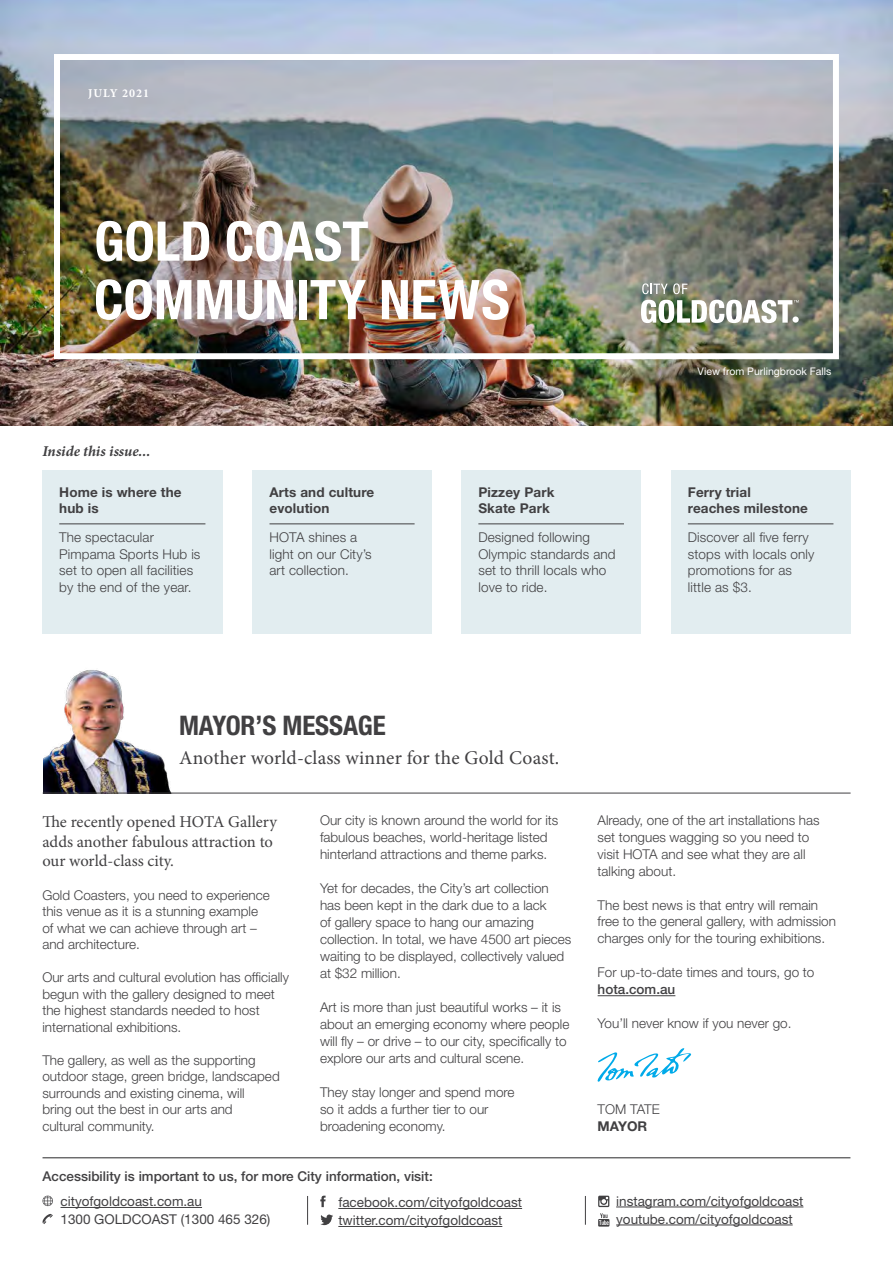
<style>
.page{position:relative;width:893px;height:1263px;background:#fff}
.page>*{position:absolute;margin:0;border:0;box-sizing:border-box;transform-origin:0 0}
.t1{font:700 condensed 54.75px/58.5px "Helvetica Neue LT Std";color:#fff}
.t2{font:700 condensed 27px "Helvetica Neue LT Std";letter-spacing:-.005em;color:#414042}
.t3{font:19.5px "Minion Pro";letter-spacing:.005em;color:#414042}
.t4{font:16.5px/19.5px "Minion Pro";color:#414042}
.t5{font:italic 700 15px "Minion Pro";color:#414042}
.t6{font:300 13.5px/16.5px "Helvetica Neue LT Std";color:#414042}
.t7{font:13.5px/18px "Helvetica Neue LT Std";color:#414042}
.t8{font:700 13.5px/16.5px "Helvetica Neue LT Std";letter-spacing:.01em;color:#414042}
.t9{font:500 13.5px "Helvetica Neue LT Std";color:#414042}
.t10{font:700 12px "Minion Pro";letter-spacing:.08em;color:#fff}
.t11{font:10.5px "Helvetica Neue LT Std";color:#fff}
</style>
<div class="page">
<img style="left:0;top:0;width:893px;height:425px">
<img style="left:630px;top:334px;width:263px;height:81px">
<hr style="left:61px;top:1207px;width:141px;height:1px;background:#414042">
<svg style="left:43px;top:1196px;width:10px;height:10px"></svg>
<svg style="left:42px;top:1213px;width:11px;height:11px"></svg>
<hr style="left:338px;top:1208px;width:184px;height:1px;background:#414042">
<hr style="left:338px;top:1226px;width:164px;height:1px;background:#414042">
<svg style="left:320px;top:1196px;width:6px;height:11px"></svg>
<svg style="left:320px;top:1214px;width:13px;height:11px"></svg>
<hr style="left:616px;top:1206px;width:187px;height:1px;background:#414042">
<hr style="left:616px;top:1224px;width:177px;height:1px;background:#414042">
<svg style="left:598px;top:1196px;width:11px;height:11px"></svg>
<svg style="left:598px;top:1213px;width:11px;height:13px"></svg>
<svg style="left:307px;top:1196px;width:1px;height:29px"></svg>
<svg style="left:585px;top:1196px;width:1px;height:29px"></svg>
<hr style="left:43px;top:1157px;width:807px;height:1px;background:#414042">
<img style="left:61px;top:61px;width:771px;height:291px">
<div style="left:54px;top:54px;width:785px;height:305px;border:6px solid #fff"></div>
<svg style="left:642px;top:283px;width:45px;height:11px"></svg>
<svg style="left:641px;top:300px;width:158px;height:23px"></svg>
<div style="left:42px;top:470px;width:180px;height:164px;background:#e2edf0"></div>
<hr style="left:59px;top:524px;width:146px;height:1px;background:#414042">
<div style="left:461px;top:470px;width:180px;height:164px;background:#e2edf0"></div>
<hr style="left:478px;top:524px;width:146px;height:1px;background:#414042">
<div style="left:671px;top:470px;width:179px;height:164px;background:#e2edf0"></div>
<hr style="left:688px;top:524px;width:145px;height:1px;background:#414042">
<div style="left:252px;top:470px;width:180px;height:164px;background:#e2edf0"></div>
<hr style="left:269px;top:524px;width:146px;height:1px;background:#414042">
<hr style="left:598px;top:995px;width:77px;height:1px;background:#414042">
<svg style="left:597px;top:1048px;width:95px;height:34px"></svg>
<img style="left:43px;top:670px;width:134px;height:123px">
<hr style="left:43px;top:793px;width:808px;height:1px;background:#414042">
<p class="t10" style="left:88px;top:84px;width:62px">JULY 2021</p>
<h1 class="t1" style="left:94px;top:211px;width:417px">GOLD COAST<br>COMMUNITY NEWS</h1>
<p class="t5" style="left:43px;top:441px;width:109px">Inside this issue...</p>
<p class="t8" style="left:59px;top:483px;width:124px">Home is where the hub is</p>
<p class="t6" style="left:59px;top:529px;width:143px">The spectacular<br>Pimpama Sports Hub is set to open all facilities by the end of the year.</p>
<p class="t8" style="left:269px;top:483px;width:106px">Arts and culture evolution</p>
<p class="t6" style="left:269px;top:529px;width:104px">HOTA shines a light on our City’s art collection.</p>
<p class="t8" style="left:478px;top:483px;width:78px">Pizzey Park<br>Skate Park</p>
<p class="t6" style="left:478px;top:529px;width:139px">Designed following<br>Olympic standards and set to thrill locals who love to ride.</p>
<h2 class="t2" style="left:179px;top:709px;width:208px">MAYOR’S MESSAGE</h2>
<h3 class="t3" style="left:179px;top:744px;width:382px">Another world-class winner for the Gold Coast.</h3>
<p class="t11" style="left:698px;top:365px;width:135px">View from Purlingbrook Falls</p>
<p class="t8" style="left:688px;top:483px;width:122px">Ferry trial<br>reaches milestone</p>
<p class="t6" style="left:688px;top:529px;width:128px">Discover all five ferry stops with locals only promotions for as little as $3.</p>
<p class="t4" style="left:42px;top:812px;width:236px">The recently opened HOTA Gallery adds another fabulous attraction to our world-class city.</p>
<p class="t6" style="left:42px;top:886px;width:229px">Gold Coasters, you need to experience this venue as it is a stunning example of what we can achieve through art – and architecture.</p>
<p class="t6" style="left:42px;top:969px;width:248px">Our arts and cultural evolution has officially begun with the gallery designed to meet the highest standards needed to host international exhibitions.</p>
<p class="t6" style="left:42px;top:1051px;width:239px">The gallery, as well as the supporting outdoor stage, green bridge, landscaped surrounds and existing cinema, will<br>bring out the best in our arts and<br>cultural community.</p>
<p class="t6" style="left:320px;top:811px;width:240px;line-height:17px">Our city is known around the world for its fabulous beaches, world-heritage listed hinterland attractions and theme parks.</p>
<p class="t6" style="left:320px;top:879px;width:253px;line-height:17px">Yet for decades, the City’s art collection has been kept in the dark due to a lack<br>of gallery space to hang our amazing collection. In total, we have 4500 art pieces waiting to be displayed, collectively valued at $32 million.</p>
<p class="t6" style="left:320px;top:998px;width:251px;line-height:17px">Art is more than just beautiful works – it is about an emerging economy where people will fly – or drive – to our city, specifically to explore our arts and cultural scene.</p>
<p class="t6" style="left:320px;top:1083px;width:196px;line-height:17px">They stay longer and spend more so it adds a further tier to our broadening economy.</p>
<p class="t9" style="left:43px;top:1168px;width:392px">Accessibility is important to us, for more City information, visit:</p>
<p class="t6" style="left:598px;top:811px;width:224px;line-height:17px">Already, one of the art installations has set tongues wagging so you need to visit HOTA and see what they are all talking about.</p>
<p class="t6" style="left:598px;top:896px;width:240px;line-height:17px">The best news is that entry will remain free to the general gallery, with admission charges only for the touring exhibitions.</p>
<p class="t6" style="left:598px;top:964px;width:218px">For up-to-date times and tours, go to</p>
<p class="t9" style="left:598px;top:981px;width:79px">hota.com.au</p>
<p class="t6" style="left:598px;top:1015px;width:195px">You’ll never know if you never go.</p>
<p class="t6" style="left:598px;top:1100px;width:64px">TOM TATE</p>
<p class="t8" style="left:598px;top:1117px;width:51px">MAYOR</p>
<p class="t7" style="left:61px;top:1192px;width:211px">cityofgoldcoast.com.au<br>1300 GOLDCOAST (1300 465 326)</p>
<p class="t7" style="left:338px;top:1193px;width:185px">facebook.com/cityofgoldcoast twitter.com/cityofgoldcoast</p>
<p class="t7" style="left:616px;top:1191px;width:189px">instagram.com/cityofgoldcoast youtube.com/cityofgoldcoast</p>
</div>
